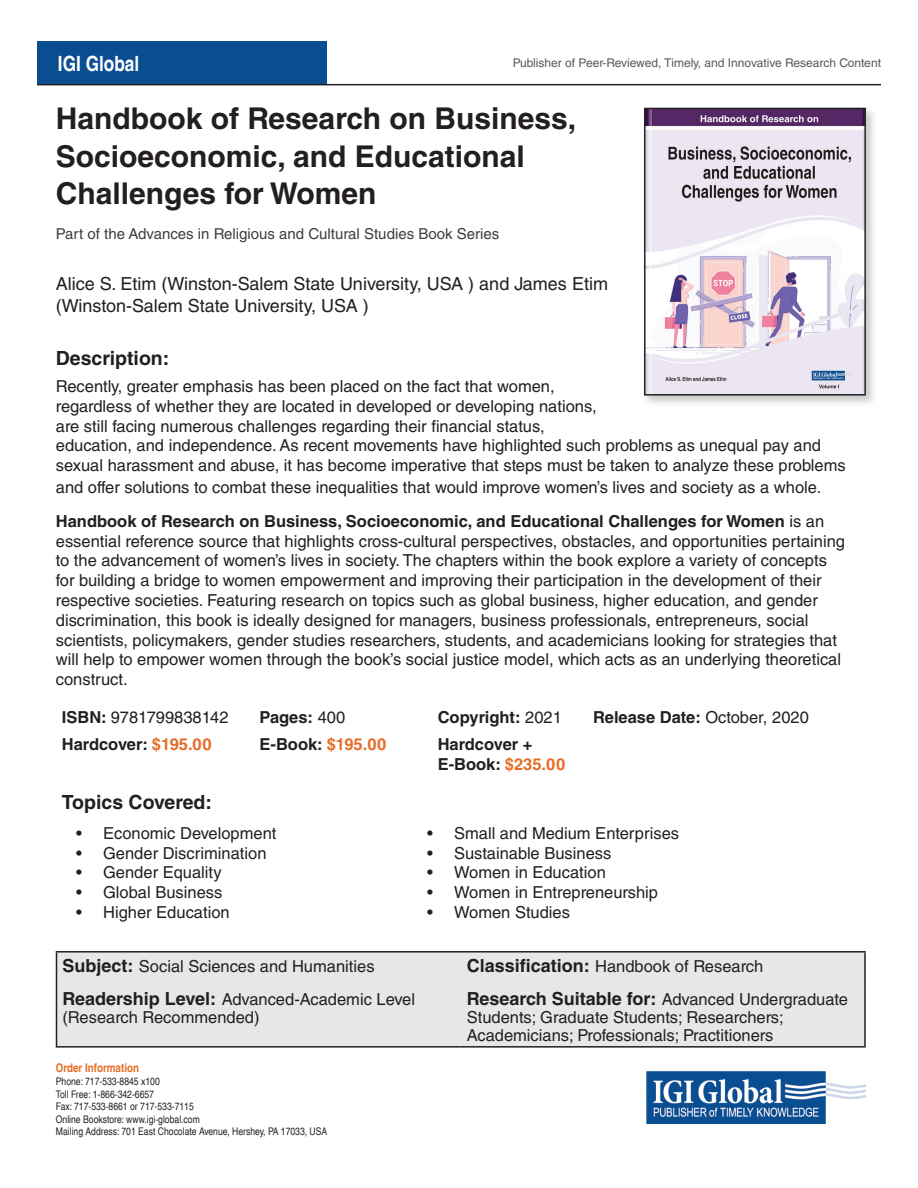
<style>
.page{position:relative;width:918px;height:1188px;background:#fff}
.page>*{position:absolute;margin:0;border:0;box-sizing:border-box;transform-origin:0 0}
.t1{font:700 30px/37.5px "Helvetica LT Std";color:#231f20}
.t2{font:700 condensed 21px "Helvetica LT";color:#fff}
.t3{font:700 19.5px "Helvetica LT Std";color:#231f20}
.t4{font:18px/22.5px "Helvetica LT Std";color:#231f20}
.t5{font:16.5px/19.8px "Helvetica LT Std";color:#231f20}
.t6{font:700 16.5px/19.8px "Helvetica LT Std";color:#231f20}
.t7{font:15px "Helvetica LT Std";color:#3e3e3f}
.t8{font:12px "Helvetica LT Std";color:#57585a}
.t9{font:700 condensed 12px "Helvetica LT";color:#e56d25}
.t10{font:condensed 10.5px/12.6px "Helvetica LT";color:#231f20}
.s1{font-weight:700}
.s2{font-weight:400}
.s3{color:#e56d25}
.s4{font-weight:700;font-size:18px}
</style>
<div class="page">
<div style="left:37px;top:41px;width:290px;height:44px;background:#094e91"></div>
<img style="left:647px;top:1071px;width:219px;height:52px">
<hr style="left:37px;top:84px;width:844px;height:1px;background:#231f20">
<div style="left:641px;top:105px;width:237px;height:303px;background:#231f20;opacity:.25"></div>
<img style="left:647px;top:111px;width:216px;height:282px">
<div style="left:644px;top:108px;width:222px;height:288px;border:2px solid #231f20"></div>
<div style="left:57px;top:953px;width:807px;height:93px;background:#e6e7e9"></div>
<hr style="left:56px;top:951px;width:405px;height:2px;background:#231f20">
<hr style="left:56px;top:953px;width:1px;height:32px;background:#231f20">
<hr style="left:461px;top:951px;width:405px;height:2px;background:#231f20">
<hr style="left:864px;top:953px;width:2px;height:32px;background:#231f20">
<hr style="left:56px;top:985px;width:1px;height:61px;background:#231f20">
<hr style="left:864px;top:985px;width:2px;height:61px;background:#231f20">
<hr style="left:56px;top:1046px;width:405px;height:2px;background:#231f20">
<hr style="left:461px;top:1046px;width:405px;height:2px;background:#231f20">
<p class="t2" style="left:58px;top:50px;width:83px">IGI Global</p>
<p class="t8" style="left:513px;top:56px;width:370px">Publisher of Peer-Reviewed, Timely, and Innovative Research Content</p>
<h1 class="t1" style="left:56px;top:99px;width:522px">Handbook of Research on Business,<br>Socioeconomic, and Educational<br>Challenges for Women</h1>
<p class="t7" style="left:56px;top:225px;width:445px">Part of the Advances in Religious and Cultural Studies Book Series</p>
<p class="t4" style="left:56px;top:272px;width:554px">Alice S. Etim (Winston-Salem State University, USA ) and James Etim (Winston-Salem State University, USA )</p>
<p class="t3" style="left:56px;top:347px;width:115px">Description:</p>
<p class="t5" style="left:56px;top:376px;width:791px">Recently, greater emphasis has been placed on the fact that women,<br>regardless of whether they are located in developed or developing nations,<br>are still facing numerous challenges regarding their financial status,<br>education, and independence. As recent movements have highlighted such problems as unequal pay and sexual harassment and abuse, it has become imperative that steps must be taken to analyze these problems</p>
<p class="t5" style="left:56px;top:470px;width:770px;line-height:34px">and offer solutions to combat these inequalities that would improve women’s lives and society as a whole.<br><span class="s1">Handbook of Research on Business, Socioeconomic, and Educational Challenges for Women</span> is an</p>
<p class="t5" style="left:56px;top:531px;width:791px">essential reference source that highlights cross-cultural perspectives, obstacles, and opportunities pertaining to the advancement of women’s lives in society. The chapters within the book explore a variety of concepts for building a bridge to women empowerment and improving their participation in the development of their respective societies. Featuring research on topics such as global business, higher education, and gender discrimination, this book is ideally designed for managers, business professionals, entrepreneurs, social scientists, policymakers, gender studies researchers, students, and academicians looking for strategies that will help to empower women through the book’s social justice model, which acts as an underlying theoretical construct.</p>
<p class="t5" style="left:62px;top:707px;width:168px"><span class="s1">ISBN:</span> 9781799838142</p>
<p class="t6" style="left:260px;top:707px;width:87px">Pages: <span class="s2">400</span></p>
<p class="t6" style="left:438px;top:707px;width:126px">Copyright: <span class="s2">2021</span></p>
<p class="t6" style="left:593px;top:707px;width:217px">Release Date: <span class="s2">October, 2020</span></p>
<p class="t6" style="left:62px;top:734px;width:151px">Hardcover: <span class="s3">$195.00</span></p>
<p class="t6" style="left:260px;top:734px;width:128px">E-Book: <span class="s3">$195.00</span></p>
<p class="t6" style="left:438px;top:734px;width:129px">Hardcover +<br>E-Book: <span class="s3">$235.00</span></p>
<p class="t3" style="left:62px;top:790px;width:152px">Topics Covered:</p>
<p class="t5" style="left:76px;top:823px;width:202px">• Economic Development</p>
<p class="t5" style="left:76px;top:843px;width:192px">• Gender Discrimination</p>
<p class="t5" style="left:76px;top:863px;width:147px">• Gender Equality</p>
<p class="t5" style="left:76px;top:883px;width:148px">• Global Business</p>
<p class="t5" style="left:76px;top:902px;width:155px">• Higher Education</p>
<p class="t5" style="left:427px;top:823px;width:254px">• Small and Medium Enterprises</p>
<p class="t5" style="left:427px;top:843px;width:186px">• Sustainable Business</p>
<p class="t5" style="left:427px;top:863px;width:180px">• Women in Education</p>
<p class="t5" style="left:427px;top:883px;width:232px">• Women in Entrepreneurship</p>
<p class="t5" style="left:427px;top:902px;width:144px">• Women Studies</p>
<p class="t5" style="left:62px;top:956px;width:314px"><span class="s4">Subject:</span> Social Sciences and Humanities</p>
<p class="t5" style="left:467px;top:956px;width:298px"><span class="s4">Classification:</span> Handbook of Research</p>
<p class="t5" style="left:62px;top:990px;width:354px;line-height:18px"><span class="s4">Readership Level:</span> Advanced-Academic Level (Research Recommended)</p>
<p class="t5" style="left:467px;top:990px;width:383px;line-height:18px"><span class="s4">Research Suitable for:</span> Advanced Undergraduate<br>Students; Graduate Students; Researchers;<br>Academicians; Professionals; Practitioners</p>
<p class="t9" style="left:56px;top:1061px;width:85px">Order Information</p>
<p class="t10" style="left:56px;top:1075px;width:273px">Phone: 717-533-8845 x100<br>Toll Free: 1-866-342-6657<br>Fax: 717-533-8661 or 717-533-7115<br>Online Bookstore: www.igi-global.com<br>Mailing Address: 701 East Chocolate Avenue, Hershey, PA 17033, USA</p>
</div>
